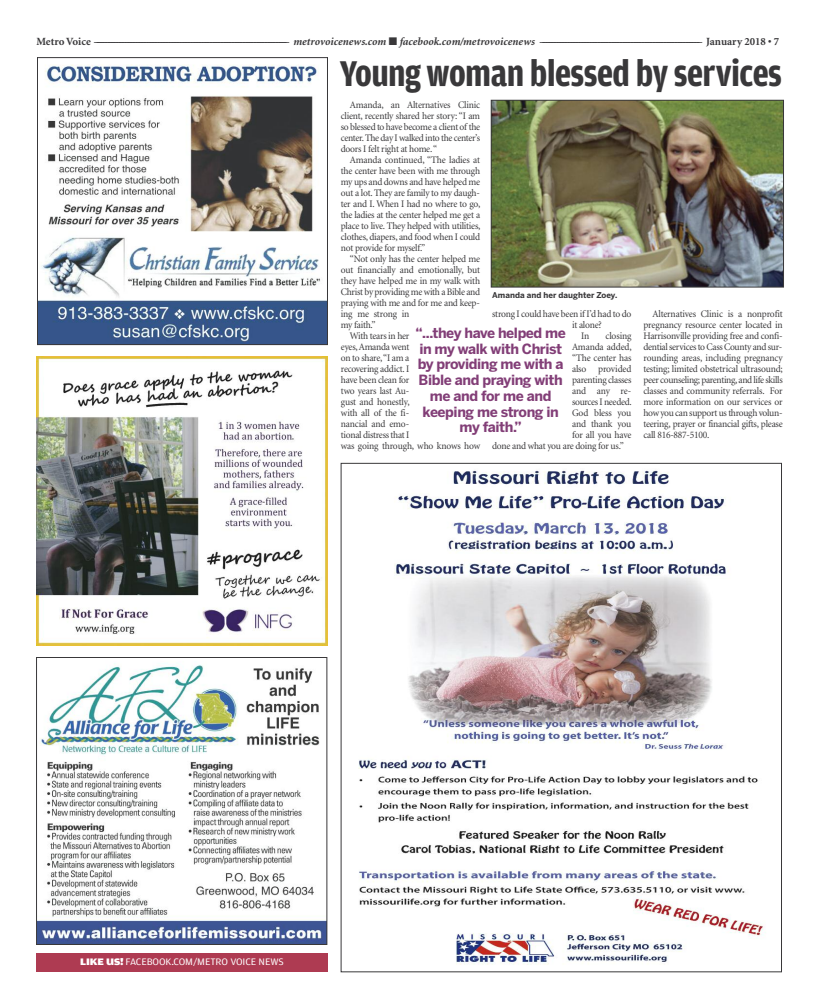
<style>
.page{position:relative;width:818px;height:1008px;background:#fff}
.page>*{position:absolute;margin:0;border:0;box-sizing:border-box;transform-origin:0 0}
.t1{font:700 38px "Amplitude Cond";letter-spacing:-.015em;color:#39383a}
.t2{font:700 14px/15.8px "Benton Sans";letter-spacing:-.03em;color:#823e77;text-align:center}
.t3{font:700 11px "Minion";color:#39383a}
.t4{font:10px/11px "Minion";letter-spacing:-.025em;color:#39383a;text-align:justify;scale:.95 1}
.t5{font:10px "Amplitude";letter-spacing:-.01em;color:#fff;scale:1.09 1}
.t6{font:700 8px "Benton Sans";color:#39383a}
.s1{font-style:italic}
.s2{font-family:"Amplitude Wide";font-weight:900}
</style>
<div class="page">
<img style="left:37px;top:356px;width:291px;height:289px">
<img style="left:39px;top:64px;width:287px;height:279px">
<div style="left:37px;top:57px;width:291px;height:288px;border:1px solid #39383a"></div>
<div style="left:36px;top:953px;width:291px;height:18px;background:#ae3b52"></div>
<img style="left:358px;top:470px;width:407px;height:495px">
<img style="left:492px;top:102px;width:289px;height:183px">
<div style="left:490px;top:100px;width:293px;height:187px;border:1px solid #39383a"></div>
<img style="left:38px;top:663px;width:287px;height:280px">
<div style="left:36px;top:657px;width:291px;height:288px;border:1px solid #39383a"></div>
<p class="t3" style="left:36px;top:37px;width:744px">M e t r o Vo i c e –––––––––––––––––––––––––––––––––––––––––––––––––––––––––––––––––––––– <span class="s1">m e t r o v o i c e n e w s . c o m</span> ■ <span class="s1">f a c e b o o k . c o m / m e t r o v o i c e n e w s</span> –––––––––––––––––––––––––––––––––––––––––––––––––––––––––– J a n u a r y 2 0 1 8 • 7</p>
<h1 class="t1" style="left:339px;top:50px;width:443px">Young woman blessed by services</h1>
<p class="t4" style="left:341px;top:100px;width:148px;text-indent:9px">Amanda, an Alternatives Clinic client, recently shared her story: “I am so blessed to have become a client of the center.The day I walked into the center’s doors I felt right at home.“</p>
<p class="t4" style="left:341px;top:155px;width:148px;text-indent:9px">Amanda continued, “The ladies at the center have been with me through my ups and downs and have helped me out a lot. They are family to my daugh&shy;ter and I. When I had no where to go, the ladies at the center helped me get a place to live. They helped with utilities, clothes, diapers, and food when I could not provide for myself.”</p>
<p class="t4" style="left:350px;top:254px;width:138px">“Not only has the center helped me</p>
<p class="t4" style="left:341px;top:265px;width:148px">out financially and emotionally, but</p>
<p class="t4" style="left:341px;top:276px;width:148px">they have helped me in my walk with</p>
<p class="t4" style="left:341px;top:287px;width:148px">Christ by providing me with a Bible and</p>
<p class="t4" style="left:341px;top:298px;width:148px">praying with me and for me and keep-</p>
<p class="t4" style="left:341px;top:309px;width:74px">ing me strong in</p>
<p class="t4" style="left:341px;top:320px;width:38px">my faith.”</p>
<p class="t4" style="left:350px;top:331px;width:64px">With tears in her</p>
<p class="t4" style="left:341px;top:342px;width:74px">eyes,Amanda went</p>
<p class="t4" style="left:341px;top:353px;width:74px">on to share,“I am a</p>
<p class="t4" style="left:341px;top:364px;width:74px">recovering addict. I</p>
<p class="t4" style="left:341px;top:375px;width:74px">have been clean for</p>
<p class="t4" style="left:341px;top:386px;width:73px">two years last Au-</p>
<p class="t4" style="left:341px;top:397px;width:74px">gust and honestly,</p>
<p class="t4" style="left:341px;top:408px;width:73px">with all of the fi-</p>
<p class="t4" style="left:341px;top:419px;width:73px">nancial and emo-</p>
<p class="t4" style="left:341px;top:430px;width:74px">tional distress that I</p>
<p class="t4" style="left:341px;top:441px;width:148px">was going through, who knows how</p>
<p class="t6" style="left:492px;top:291px;width:126px">Amanda and her daughter Zoey.</p>
<h2 class="t2" style="left:415px;top:325px;width:152px">“...they have helped me in my walk with Christ by providing me with a<br>Bible and praying with me and for me and keeping me strong in my faith.”</h2>
<p class="t4" style="left:492px;top:309px;width:148px">strong I could have been if I’d had to do</p>
<p class="t4" style="left:572px;top:320px;width:33px">it alone?</p>
<p class="t4" style="left:581px;top:331px;width:10px">In</p>
<p class="t4" style="left:605px;top:331px;width:29px">closing</p>
<p class="t4" style="left:572px;top:342px;width:64px">Amanda added,</p>
<p class="t4" style="left:572px;top:353px;width:64px">“The center has</p>
<p class="t4" style="left:572px;top:364px;width:64px">also provided</p>
<p class="t4" style="left:572px;top:375px;width:64px">parenting classes</p>
<p class="t4" style="left:572px;top:386px;width:64px">and any re-</p>
<p class="t4" style="left:572px;top:397px;width:64px">sources I needed.</p>
<p class="t4" style="left:572px;top:408px;width:64px">God bless you</p>
<p class="t4" style="left:572px;top:419px;width:64px">and thank you</p>
<p class="t4" style="left:572px;top:430px;width:64px">for all you have</p>
<p class="t4" style="left:492px;top:441px;width:140px">done and what you are doing for us.”</p>
<p class="t4" style="left:643px;top:309px;width:148px;text-indent:9px">Alternatives Clinic is a nonprofit pregnancy resource center located in Harrisonville providing free and confi&shy;dential services to Cass County and sur&shy;rounding areas, including pregnancy testing; limited obstetrical ultrasound; peer counseling; parenting,and life skills classes and community referrals. For more information on our services or how you can support us through volun&shy;teering, prayer or financial gifts, please call 816-887-5100.</p>
<p class="t5" style="left:80px;top:956px;width:188px"><span class="s2">LIKE US!</span> FACEBOOK.COM/METRO VOICE NEWS</p>
</div>
